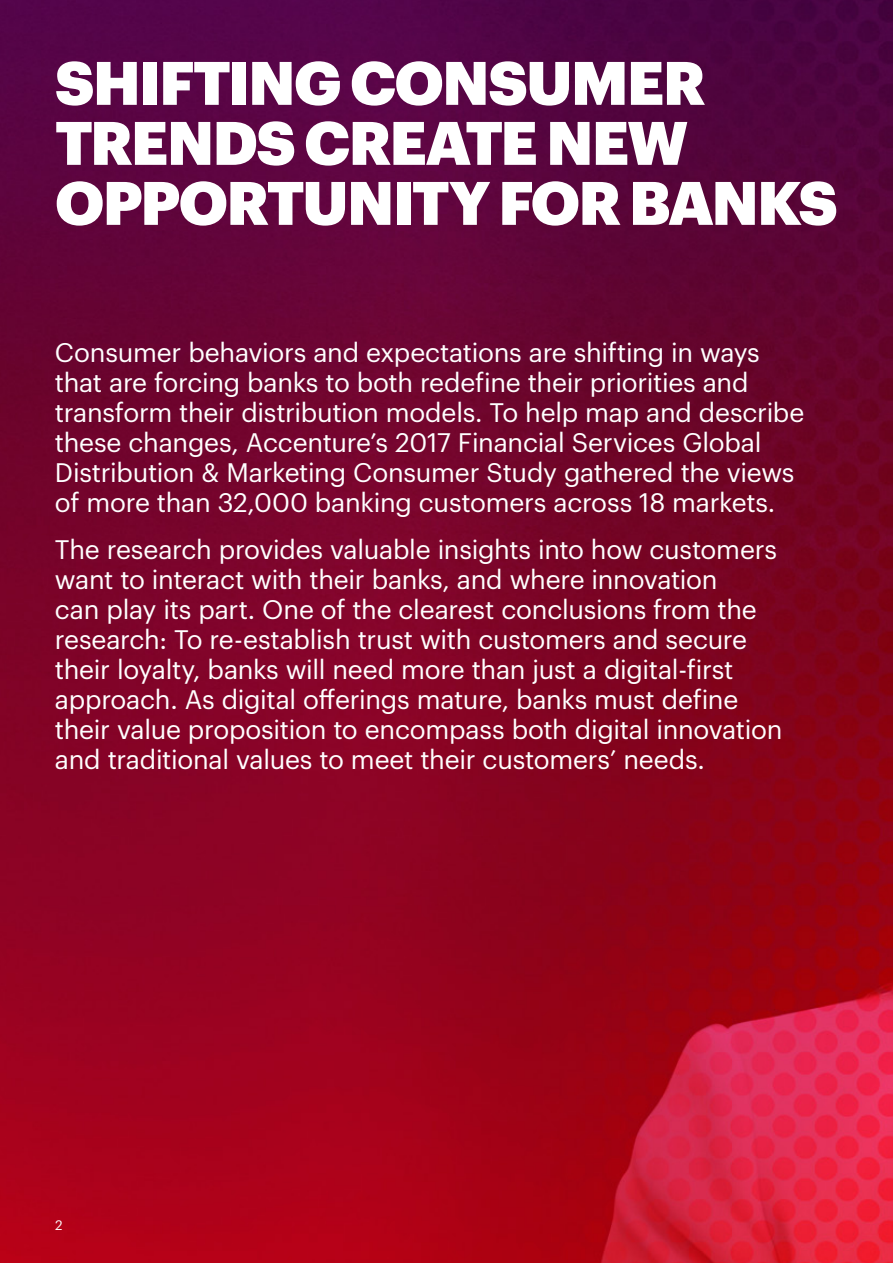
<style>
.page{position:relative;width:893px;height:1263px;background:#fff}
.page>*{position:absolute;margin:0;border:0;box-sizing:border-box;transform-origin:0 0}
.t1{font:900 60px/60px "Graphik";letter-spacing:-.025em;color:#fff}
.t2{font:26.25px/30px "Graphik";letter-spacing:-.01em;color:#fff}
.t3{font:13.5px "Graphik";color:#fff}
</style>
<div class="page">
<img style="left:0;top:0;width:893px;height:1263px">
<h1 class="t1" style="left:55px;top:48px;width:784px">SHIFTING CONSUMER<br>TRENDS CREATE NEW<br>OPPORTUNITY FOR BANKS</h1>
<p class="t2" style="left:55px;top:335px;width:751px">Consumer behaviors and expectations are shifting in ways that are forcing banks to both redefine their priorities and transform their distribution models. To help map and describe these changes, Accenture’s 2017 Financial Services Global Distribution &amp; Marketing Consumer Study gathered the views of more than 32,000 banking customers across 18 markets.</p>
<p class="t2" style="left:55px;top:532px;width:729px">The research provides valuable insights into how customers want to interact with their banks, and where innovation<br>can play its part. One of the clearest conclusions from the research: To re-establish trust with customers and secure their loyalty, banks will need more than just a digital-first approach. As digital offerings mature, banks must define their value proposition to encompass both digital innovation and traditional values to meet their customers’ needs.</p>
<p class="t3" style="left:55px;top:1215px;width:9px">2</p>
</div>
